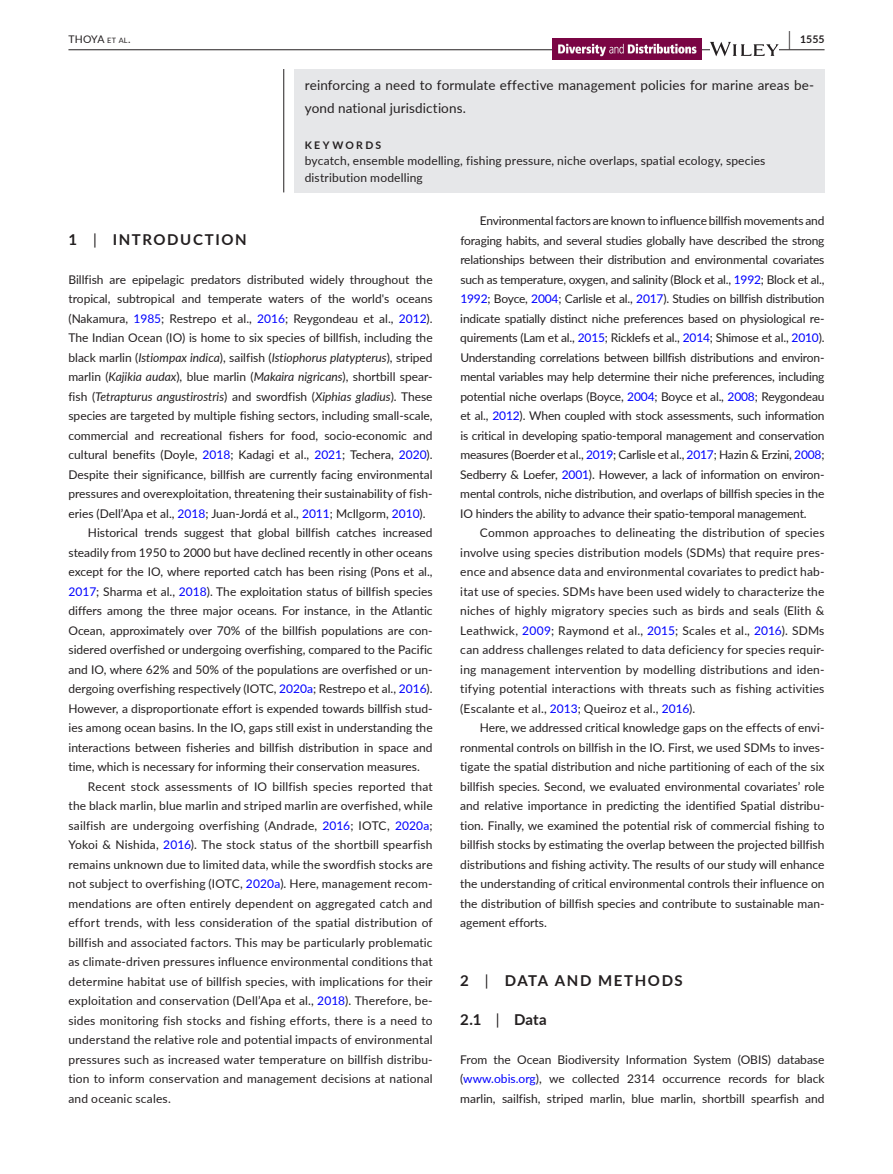
<style>
.page{position:relative;width:893px;height:1174px;background:#fff}
.page>*{position:absolute;margin:0;border:0;box-sizing:border-box;transform-origin:0 0}
.t1{font:700 15px "Lato";letter-spacing:.105em;color:#231f20}
.t2{font:13.5px/22.5px "Lato";letter-spacing:.01em;color:#231f20}
.t3{font:12px/19.5px "Lato";color:#231f20;text-align:justify}
.t4{font:italic 12px "Lato";color:#231f20}
.t5{font:700 10.5px "Lato";letter-spacing:.215em;color:#231f20}
.t6{font:10.5px "Lato";color:#231f20}
.s1{font-size:7.35px}
.s2{font-size:19.5px}
.s3{font-weight:400}
.s4{color:#00f}
.s5{font-style:normal}
.s6{font-style:italic}
</style>
<div class="page">
<hr style="left:68px;top:49px;width:756px;height:1px;background:#231f20">
<img style="left:553px;top:39px;width:148px;height:20px">
<svg style="left:710px;top:42px;width:69px;height:14px"></svg>
<div style="left:294px;top:69px;width:530px;height:123px;background:#e6e7e9"></div>
<hr style="left:283px;top:69px;width:1px;height:123px;background:#231f20">
<p class="t6" style="left:68px;top:31px;width:64px">THOYA <span class="s1">et al</span>.</p>
<p class="t5" style="left:789px;top:31px;width:37px"><span class="s2">|</span> 1555</p>
<p class="t2" style="left:305px;top:74px;width:511px">reinforcing a need to formulate effective management policies for marine areas be&shy;yond national jurisdictions.</p>
<p class="t5" style="left:305px;top:137px;width:78px">KEYWORDS</p>
<p class="t3" style="left:305px;top:152px;width:462px;line-height:16.5px">bycatch, ensemble modelling, fishing pressure, niche overlaps, spatial ecology, species distribution modelling</p>
<p class="t1" style="left:68px;top:228px;width:180px">1 <span class="s3">|</span> INTRODUCTION</p>
<p class="t3" style="left:68px;top:269px;width:366px">Billfish are epipelagic predators distributed widely throughout the</p>
<p class="t3" style="left:68px;top:288px;width:366px">tropical, subtropical and temperate waters of the world's oceans</p>
<p class="t3" style="left:68px;top:308px;width:366px">(Nakamura, <span class="s4">1985</span>; Restrepo et al., <span class="s4">2016</span>; Reygondeau et al., <span class="s4">2012</span>).</p>
<p class="t3" style="left:68px;top:327px;width:366px">The Indian Ocean (IO) is home to six species of billfish, including the</p>
<p class="t4" style="left:68px;top:349px;width:366px"><span class="s5">black marlin (</span>Istiompax indica<span class="s5">), sailfish (</span>Istiophorus platypterus<span class="s5">), striped</span></p>
<p class="t3" style="left:68px;top:366px;width:366px">marlin (<span class="s6">Kajikia audax</span>), blue marlin (<span class="s6">Makaira nigricans</span>), shortbill spear-</p>
<p class="t4" style="left:68px;top:388px;width:366px"><span class="s5">fish (</span>Tetrapturus angustirostris<span class="s5">) and swordfish (</span>Xiphias gladius<span class="s5">). These</span></p>
<p class="t3" style="left:68px;top:405px;width:366px">species are targeted by multiple fishing sectors, including small-scale,</p>
<p class="t3" style="left:68px;top:425px;width:366px">commercial and recreational fishers for food, socio-economic and</p>
<p class="t3" style="left:68px;top:444px;width:366px">cultural benefits (Doyle, <span class="s4">2018</span>; Kadagi et al., <span class="s4">2021</span>; Techera, <span class="s4">2020</span>).</p>
<p class="t3" style="left:68px;top:464px;width:366px">Despite their significance, billfish are currently facing environmental</p>
<p class="t3" style="left:68px;top:483px;width:366px">pressures and overexploitation, threatening their sustainability of fish-</p>
<p class="t3" style="left:68px;top:503px;width:359px">eries (Dell’Apa et al., <span class="s4">2018</span>; Juan-Jordá et al., <span class="s4">2011</span>; McIlgorm, <span class="s4">2010</span>).</p>
<p class="t3" style="left:88px;top:522px;width:346px">Historical trends suggest that global billfish catches increased</p>
<p class="t3" style="left:68px;top:542px;width:366px">steadily from 1950 to 2000 but have declined recently in other oceans</p>
<p class="t3" style="left:68px;top:561px;width:366px">except for the IO, where reported catch has been rising (Pons et al.,</p>
<p class="t3" style="left:68px;top:581px;width:366px"><span class="s4">2017</span>; Sharma et al., <span class="s4">2018</span>). The exploitation status of billfish species</p>
<p class="t3" style="left:68px;top:600px;width:366px">differs among the three major oceans. For instance, in the Atlantic</p>
<p class="t3" style="left:68px;top:620px;width:366px">Ocean, approximately over 70% of the billfish populations are con-</p>
<p class="t3" style="left:68px;top:639px;width:366px">sidered overfished or undergoing overfishing, compared to the Pacific</p>
<p class="t3" style="left:68px;top:659px;width:366px">and IO, where 62% and 50% of the populations are overfished or un-</p>
<p class="t3" style="left:68px;top:678px;width:366px">dergoing overfishing respectively (IOTC, <span class="s4">2020a</span>; Restrepo et al., <span class="s4">2016</span>).</p>
<p class="t3" style="left:68px;top:698px;width:366px">However, a disproportionate effort is expended towards billfish stud-</p>
<p class="t3" style="left:68px;top:717px;width:366px">ies among ocean basins. In the IO, gaps still exist in understanding the</p>
<p class="t3" style="left:68px;top:737px;width:366px">interactions between fisheries and billfish distribution in space and</p>
<p class="t3" style="left:68px;top:756px;width:353px">time, which is necessary for informing their conservation measures.</p>
<p class="t3" style="left:88px;top:776px;width:346px">Recent stock assessments of IO billfish species reported that</p>
<p class="t3" style="left:68px;top:795px;width:366px">the black marlin, blue marlin and striped marlin are overfished, while</p>
<p class="t3" style="left:68px;top:815px;width:366px">sailfish are undergoing overfishing (Andrade, <span class="s4">2016</span>; IOTC, <span class="s4">2020a</span>;</p>
<p class="t3" style="left:68px;top:834px;width:366px">Yokoi &amp; Nishida, <span class="s4">2016</span>). The stock status of the shortbill spearfish</p>
<p class="t3" style="left:68px;top:854px;width:366px">remains unknown due to limited data, while the swordfish stocks are</p>
<p class="t3" style="left:68px;top:873px;width:366px">not subject to overfishing (IOTC, <span class="s4">2020a</span>). Here, management recom-</p>
<p class="t3" style="left:68px;top:893px;width:366px">mendations are often entirely dependent on aggregated catch and</p>
<p class="t3" style="left:68px;top:912px;width:366px">effort trends, with less consideration of the spatial distribution of</p>
<p class="t3" style="left:68px;top:932px;width:366px">billfish and associated factors. This may be particularly problematic</p>
<p class="t3" style="left:68px;top:951px;width:366px">as climate-driven pressures influence environmental conditions that</p>
<p class="t3" style="left:68px;top:971px;width:366px">determine habitat use of billfish species, with implications for their</p>
<p class="t3" style="left:68px;top:990px;width:366px">exploitation and conservation (Dell’Apa et al., <span class="s4">2018</span>). Therefore, be-</p>
<p class="t3" style="left:68px;top:1010px;width:366px">sides monitoring fish stocks and fishing efforts, there is a need to</p>
<p class="t3" style="left:68px;top:1029px;width:366px">understand the relative role and potential impacts of environmental</p>
<p class="t3" style="left:68px;top:1049px;width:366px">pressures such as increased water temperature on billfish distribu-</p>
<p class="t3" style="left:68px;top:1068px;width:366px">tion to inform conservation and management decisions at national</p>
<p class="t3" style="left:68px;top:1088px;width:104px">and oceanic scales.</p>
<p class="t3" style="left:460px;top:210px;width:366px;text-indent:20px">Environmental factors are known to influence billfish movements and foraging habits, and several studies globally have described the strong relationships between their distribution and environmental covariates such as temperature, oxygen, and salinity (Block et al., <span class="s4">1992</span>; Block et al., <span class="s4">1992</span>; Boyce, <span class="s4">2004</span>; Carlisle et al., <span class="s4">2017</span>). Studies on billfish distribution indicate spatially distinct niche preferences based on physiological re&shy;quirements (Lam et al., <span class="s4">2015</span>; Ricklefs et al., <span class="s4">2014</span>; Shimose et al., <span class="s4">2010</span>).<br>Understanding correlations between billfish distributions and environ&shy;mental variables may help determine their niche preferences, including potential niche overlaps (Boyce, <span class="s4">2004</span>; Boyce et al., <span class="s4">2008</span>; Reygondeau et al., <span class="s4">2012</span>). When coupled with stock assessments, such information is critical in developing spatio-temporal management and conservation measures (Boerder et al., <span class="s4">2019</span>; Carlisle et al., <span class="s4">2017</span>; Hazin &amp; Erzini, <span class="s4">2008</span>; Sedberry &amp; Loefer, <span class="s4">2001</span>). However, a lack of information on environ&shy;mental controls, niche distribution, and overlaps of billfish species in the IO hinders the ability to advance their spatio-temporal management.</p>
<p class="t3" style="left:460px;top:522px;width:366px;text-indent:20px">Common approaches to delineating the distribution of species involve using species distribution models (SDMs) that require pres&shy;ence and absence data and environmental covariates to predict hab&shy;itat use of species. SDMs have been used widely to characterize the niches of highly migratory species such as birds and seals (Elith &amp; Leathwick, <span class="s4">2009</span>; Raymond et al., <span class="s4">2015</span>; Scales et al., <span class="s4">2016</span>). SDMs can address challenges related to data deficiency for species requir&shy;ing management intervention by modelling distributions and iden&shy;tifying potential interactions with threats such as fishing activities (Escalante et al., <span class="s4">2013</span>; Queiroz et al., <span class="s4">2016</span>).</p>
<p class="t3" style="left:460px;top:717px;width:366px;text-indent:20px">Here, we addressed critical knowledge gaps on the effects of envi&shy;ronmental controls on billfish in the IO. First, we used SDMs to inves&shy;tigate the spatial distribution and niche partitioning of each of the six billfish species. Second, we evaluated environmental covariates’ role and relative importance in predicting the identified Spatial distribu&shy;tion. Finally, we examined the potential risk of commercial fishing to billfish stocks by estimating the overlap between the projected billfish distributions and fishing activity. The results of our study will enhance the understanding of critical environmental controls their influence on the distribution of billfish species and contribute to sustainable man&shy;agement efforts.</p>
<p class="t1" style="left:460px;top:969px;width:224px">2 <span class="s3">|</span> DATA AND METHODS</p>
<p class="t1" style="left:460px;top:1008px;width:88px">2.1 <span class="s3">|</span> Data</p>
<p class="t3" style="left:460px;top:1049px;width:366px">From the Ocean Biodiversity Information System (OBIS) database (<span class="s4">www.obis.org</span>), we collected 2314 occurrence records for black marlin, sailfish, striped marlin, blue marlin, shortbill spearfish and</p>
</div>
